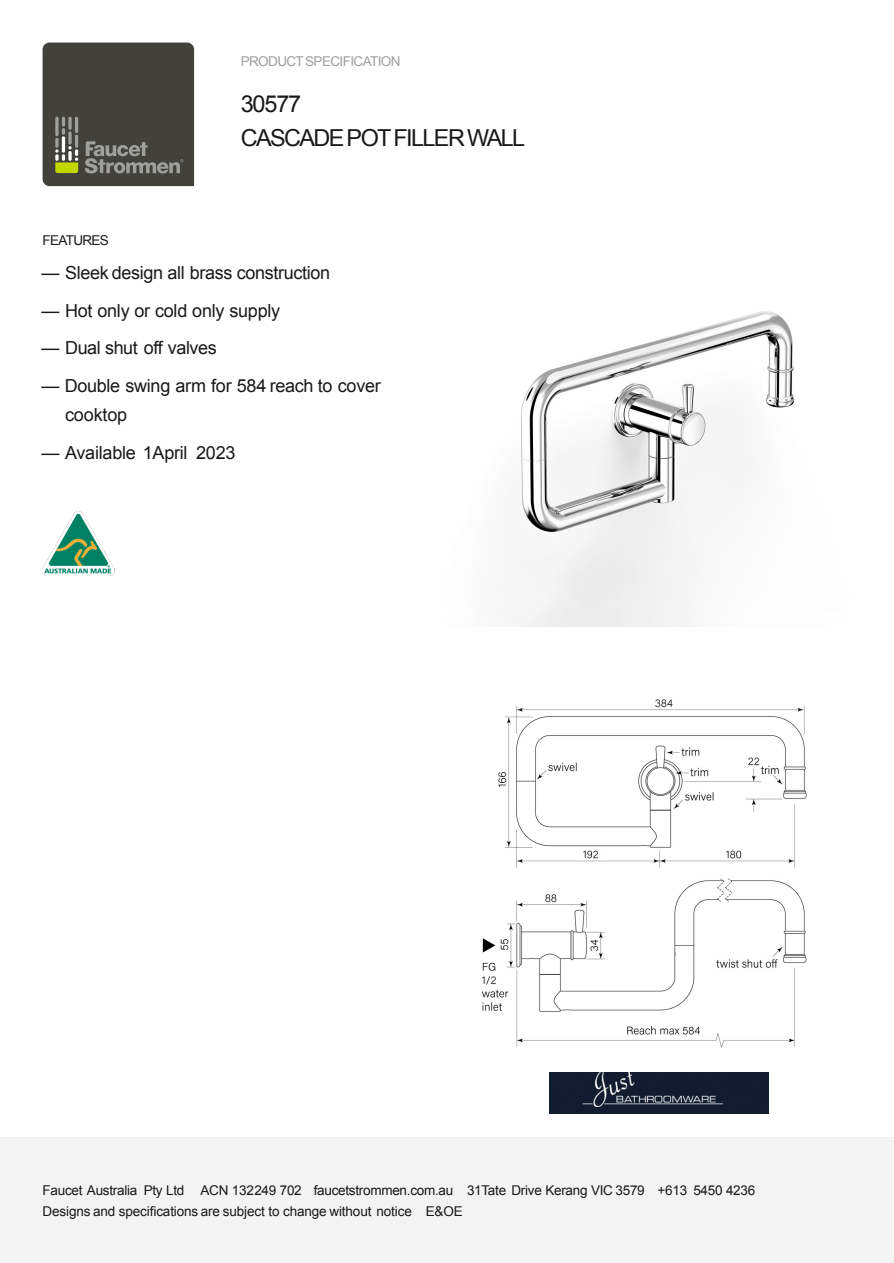
<style>
.page{position:relative;width:894px;height:1263px;background:#fff}
.page>*{position:absolute;margin:0;border:0;box-sizing:border-box;transform-origin:0 0}
.t1{font:23.4px/33.8px "Arial";letter-spacing:-.065em;color:#191919}
.t2{font:18px/28.8px "Arial";letter-spacing:-.015em;color:#191919}
.t3{font:13.5px/20.2px "Arial";letter-spacing:-.02em;color:#191919}
.t4{font:13.5px "Arial";letter-spacing:-.045em;color:#9f9f9d}
.t5{font:13.5px "Arial";letter-spacing:-.05em;color:#191919}
</style>
<div class="page">
<img style="left:43px;top:511px;width:72px;height:64px">
<svg style="left:43px;top:43px;width:151px;height:143px;background:#4b4a43"></svg>
<img style="left:521px;top:311px;width:274px;height:315px">
<img style="left:482px;top:699px;width:325px;height:349px">
<div style="left:0;top:1137px;width:893px;height:126px;background:#f3f3f3"></div>
<img style="left:549px;top:1072px;width:219px;height:41px">
<p class="t4" style="left:241px;top:56px;width:161px">PRODUCTSPECIFICATION</p>
<h1 class="t1" style="left:241px;top:89px;width:286px">30577<br>CASCADE POTFILLER WALL</h1>
<p class="t5" style="left:43px;top:235px;width:68px">FEATURES</p>
<h2 class="t2" style="left:41px;top:260px;width:290px">— Sleek design all brass construction</h2>
<h2 class="t2" style="left:41px;top:298px;width:240px">— Hot only or cold only supply</h2>
<h2 class="t2" style="left:41px;top:335px;width:177px">— Dual shut off valves</h2>
<h2 class="t2" style="left:65px;top:373px;width:317px;text-indent:-24px">— Double swing arm for 584 reach to cover cooktop</h2>
<h2 class="t2" style="left:41px;top:440px;width:195px">— Available 1April 2023</h2>
<p class="t3" style="left:43px;top:1182px;width:714px">Faucet Australia Pty Ltd ACN 132249 702 faucetstrommen.com.au 31Tate Drive Kerang VIC 3579 +613 5450 4236<br>Designs and specifications are subject to change without notice E&amp;OE</p>
</div>
